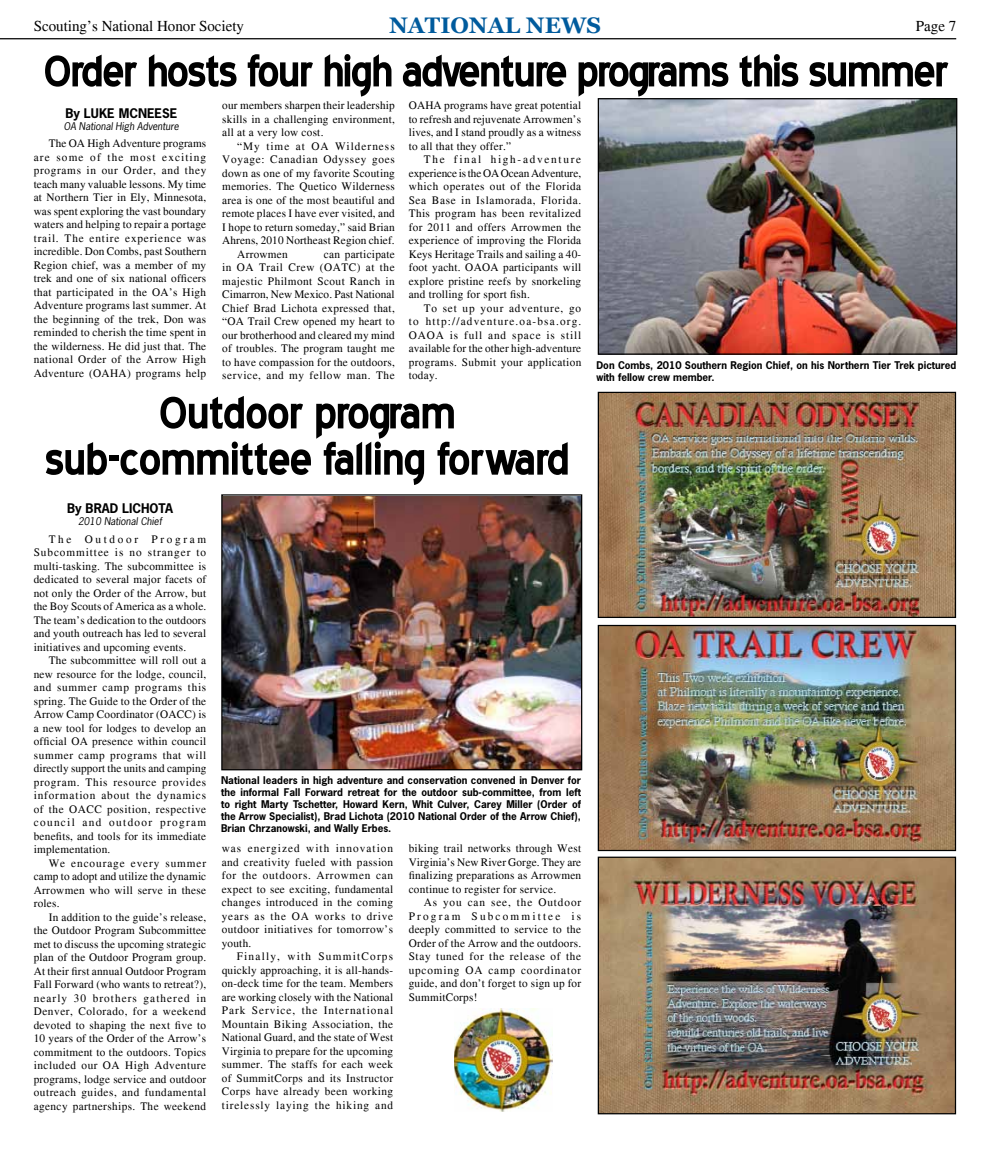
<style>
.page{position:relative;width:990px;height:1170px;background:#fff}
.page>*{position:absolute;margin:0;border:0;box-sizing:border-box;transform-origin:0 0}
.t1{font:700 55px/46.2px "Blue Highway";letter-spacing:-.03em;color:#000;text-align:center}
.t2{font:700 53.75px "Blue Highway";letter-spacing:-.04em;color:#000}
.t3{font:700 22.5px "Georgia";color:#005b9d}
.t4{font:15px "Times";color:#000}
.t5{font:700 12.5px "News Gothic Std";color:#000}
.t6{font:11.25px/13.5px "Times";letter-spacing:.02em;color:#000;text-align:justify}
.t7{font:11.25px "Times";letter-spacing:.065em;color:#000}
.t8{font:11.25px "Times";letter-spacing:.09em;color:#000}
.t9{font:700 10px/12px "News Gothic Std";color:#000}
.t10{font:italic 10px "News Gothic Std";color:#000}
</style>
<div class="page">
<hr style="left:0;top:38px;width:956px;height:1px;background:#000">
<img style="left:600px;top:100px;width:355px;height:253px">
<div style="left:598px;top:98px;width:359px;height:257px;border:1px solid #000"></div>
<img style="left:223px;top:496px;width:357px;height:272px">
<div style="left:221px;top:494px;width:361px;height:276px;border:1px solid #000"></div>
<img style="left:455px;top:1009px;width:97px;height:103px">
<img style="left:600px;top:394px;width:354px;height:222px">
<div style="left:598px;top:392px;width:358px;height:226px;border:1px solid #000101"></div>
<img style="left:600px;top:627px;width:354px;height:222px">
<div style="left:598px;top:625px;width:358px;height:226px;border:1px solid #000101"></div>
<img style="left:600px;top:859px;width:354px;height:253px">
<div style="left:598px;top:857px;width:358px;height:257px;border:1px solid #000101"></div>
<h3 class="t4" style="left:34px;top:18px;width:212px">Scouting’s National Honor Society</h3>
<h3 class="t3" style="left:389px;top:12px;width:213px">NATIONAL NEWS</h3>
<h3 class="t4" style="left:916px;top:18px;width:42px">Page 7</h3>
<h2 class="t2" style="left:43px;top:46px;width:908px">Order hosts four high adventure programs this summer</h2>
<p class="t5" style="left:65px;top:105px;width:90px">By Luke McNeese</p>
<p class="t10" style="left:64px;top:120px;width:116px">OA National High Adventure</p>
<p class="t6" style="left:34px;top:137px;width:174px;text-indent:15px">The OA High Adventure programs are some of the most exciting programs in our Order, and they teach many valuable lessons. My time at Northern Tier in Ely, Minnesota, was spent exploring the vast boundary waters and helping to repair a portage trail. The entire experience was incredible. Don Combs, past Southern Region chief, was a member of my trek and one of six national officers that participated in the OA’s High Adventure programs last summer. At the beginning of the trek, Don was reminded to cherish the time spent in the wilderness. He did just that. The national Order of the Arrow High Adventure (OAHA) programs help</p>
<p class="t6" style="left:222px;top:98px;width:174px">our members sharpen their leadership skills in a challenging environment, all at a very low cost.</p>
<p class="t8" style="left:237px;top:139px;width:159px">“My time at OA Wilderness</p>
<p class="t7" style="left:222px;top:153px;width:174px">Voyage: Canadian Odyssey goes</p>
<p class="t6" style="left:222px;top:166px;width:174px">down as one of my favorite Scouting</p>
<p class="t6" style="left:222px;top:179px;width:174px">memories. The Quetico Wilderness</p>
<p class="t6" style="left:222px;top:193px;width:174px">area is one of the most beautiful and</p>
<p class="t6" style="left:222px;top:206px;width:174px">remote places I have ever visited, and</p>
<p class="t6" style="left:222px;top:220px;width:174px">I hope to return someday,” said Brian</p>
<p class="t6" style="left:222px;top:233px;width:174px">Ahrens, 2010 Northeast Region chief.</p>
<p class="t6" style="left:237px;top:247px;width:52px">Arrowmen</p>
<p class="t6" style="left:222px;top:247px;width:174px;text-indent:102px">can participate in OA Trail Crew (OATC) at the majestic Philmont Scout Ranch in Cimarron, New Mexico. Past National Chief Brad Lichota expressed that, “OA Trail Crew opened my heart to our brotherhood and cleared my mind of troubles. The program taught me to have compassion for the outdoors, service, and my fellow man. The</p>
<p class="t6" style="left:409px;top:98px;width:174px">OAHA programs have great potential to refresh and rejuvenate Arrowmen’s lives, and I stand proudly as a witness to all that they offer.”</p>
<p class="t6" style="left:409px;top:152px;width:174px;text-indent:15px">The final high-adventure experience is the OA Ocean Adventure, which operates out of the Florida Sea Base in Islamorada, Florida.<br>This program has been revitalized for 2011 and offers Arrowmen the experience of improving the Florida Keys Heritage Trails and sailing a 40- foot yacht. OAOA participants will explore pristine reefs by snorkeling and trolling for sport fish.</p>
<p class="t6" style="left:409px;top:301px;width:174px;text-indent:15px">To set up your adventure, go to http://adventure.oa-bsa.org.<br>OAOA is full and space is still available for the other high-adventure programs. Submit your application today.</p>
<h1 class="t1" style="left:44px;top:390px;width:527px">Outdoor program sub-committee falling forward</h1>
<p class="t5" style="left:67px;top:500px;width:107px">By BRAD LICHOTA</p>
<p class="t10" style="left:78px;top:515px;width:85px">2010 National Chief</p>
<p class="t6" style="left:34px;top:532px;width:174px;text-indent:15px">The Outdoor Program Subcommittee is no stranger to multi-tasking. The subcommittee is dedicated to several major facets of not only the Order of the Arrow, but the Boy Scouts of America as a whole.<br>The team’s dedication to the outdoors and youth outreach has led to several initiatives and upcoming events.</p>
<p class="t6" style="left:34px;top:653px;width:174px;text-indent:15px">The subcommittee will roll out a new resource for the lodge, council, and summer camp programs this spring. The Guide to the Order of the Arrow Camp Coordinator (OACC) is a new tool for lodges to develop an official OA presence within council summer camp programs that will directly support the units and camping program. This resource provides information about the dynamics of the OACC position, respective council and outdoor program benefits, and tools for its immediate implementation.</p>
<p class="t6" style="left:34px;top:856px;width:174px;text-indent:15px">We encourage every summer camp to adopt and utilize the dynamic Arrowmen who will serve in these roles.</p>
<p class="t6" style="left:34px;top:910px;width:174px;text-indent:15px">In addition to the guide’s release, the Outdoor Program Subcommittee met to discuss the upcoming strategic plan of the Outdoor Program group.<br>At their first annual Outdoor Program Fall Forward (who wants to retreat?), nearly 30 brothers gathered in Denver, Colorado, for a weekend devoted to shaping the next five to 10 years of the Order of the Arrow’s commitment to the outdoors. Topics included our OA High Adventure programs, lodge service and outdoor outreach guides, and fundamental agency partnerships. The weekend</p>
<p class="t9" style="left:221px;top:774px;width:362px;text-align:justify">National leaders in high adventure and conservation convened in Denver for the informal Fall Forward retreat for the outdoor sub-committee, from left to right Marty Tschetter, Howard Kern, Whit Culver, Carey Miller (Order of the Arrow Specialist), Brad Lichota (2010 National Order of the Arrow Chief), Brian Chrzanowski, and Wally Erbes.</p>
<p class="t6" style="left:409px;top:842px;width:174px">biking trail networks through West Virginia’s New River Gorge. They are finalizing preparations as Arrowmen continue to register for service.</p>
<p class="t6" style="left:409px;top:896px;width:174px;text-indent:15px">As you can see, the Outdoor Program Subcommittee is deeply committed to service to the Order of the Arrow and the outdoors.<br>Stay tuned for the release of the upcoming OA camp coordinator guide, and don’t forget to sign up for SummitCorps!</p>
<p class="t6" style="left:222px;top:842px;width:173px">was energized with innovation and creativity fueled with passion for the outdoors. Arrowmen can expect to see exciting, fundamental changes introduced in the coming years as the OA works to drive outdoor initiatives for tomorrow’s youth.</p>
<p class="t6" style="left:222px;top:950px;width:173px;text-indent:15px">Finally, with SummitCorps quickly approaching, it is all-hands&shy;on-deck time for the team. Members are working closely with the National Park Service, the International Mountain Biking Association, the National Guard, and the state of West Virginia to prepare for the upcoming summer. The staffs for each week of SummitCorps and its Instructor Corps have already been working tirelessly laying the hiking and</p>
<p class="t9" style="left:596px;top:359px;width:361px">Don Combs, 2010 Southern Region Chief, on his Northern Tier Trek pictured with fellow crew member.</p>
</div>
